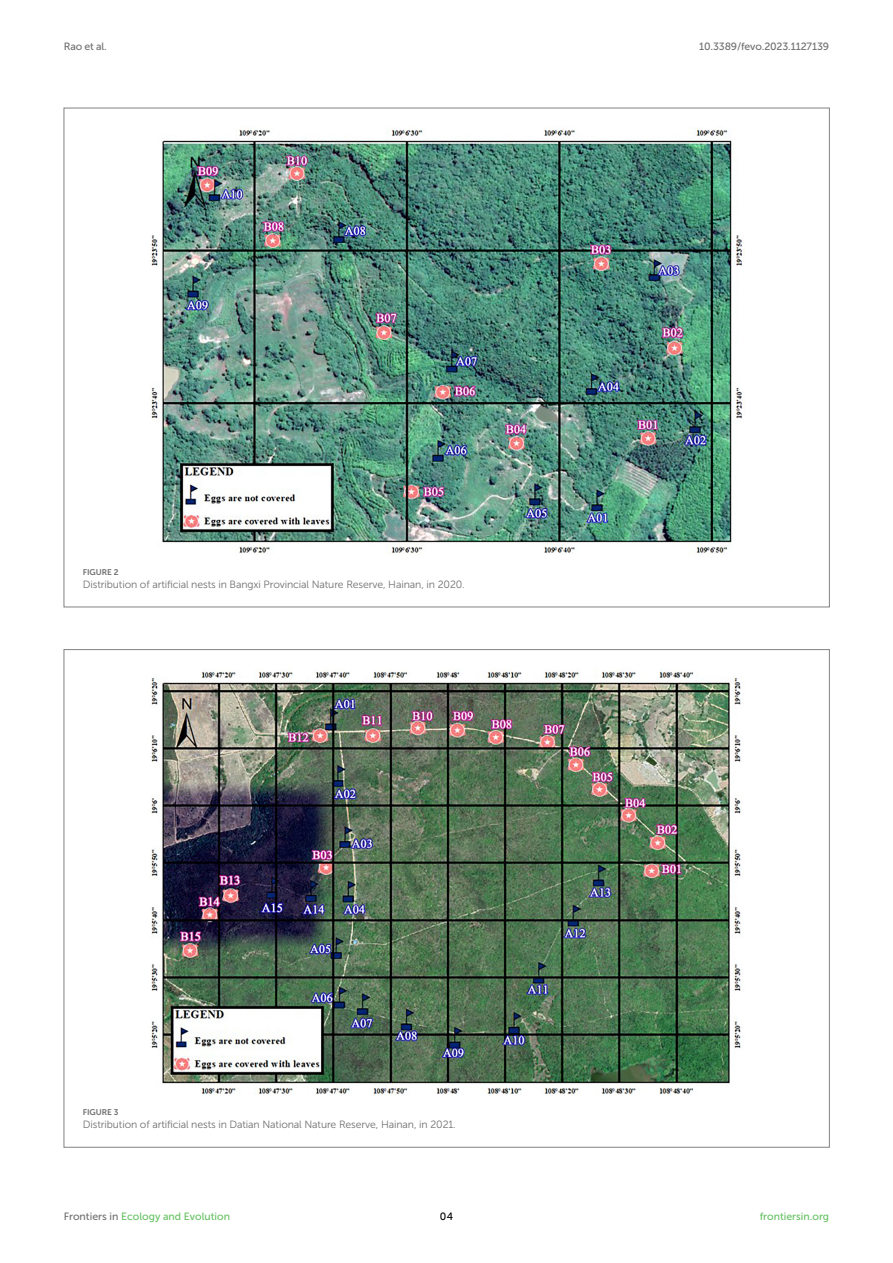
<style>
.page{position:relative;width:893px;height:1263px;background:#fff}
.page>*{position:absolute;margin:0;border:0;box-sizing:border-box;transform-origin:0 0}
.FIG_LEG{font:10.5px "Museo Sans 300";letter-spacing:-.01em;color:#706f70}
.t1{font:10.5px "Museo Sans 500";color:#65c161}
.t2{font:10.5px "Museo Sans 500";letter-spacing:-.015em;color:#706f70}
.t3{font:10.5px "Museo Sans 500";color:#000}
.FIG_HD{font:8.25px "Museo Sans 700";letter-spacing:-.01em;color:#706f70}
.s1{color:#706f70}
</style>
<div class="page">
<img style="left:150px;top:128px;width:594px;height:425px">
<img style="left:150px;top:669px;width:591px;height:426px">
<p class="t2" style="left:64px;top:41px;width:45px">Rao et al.</p>
<p class="t2" style="left:699px;top:41px;width:131px">10.3389/fevo.2023.1127139</p>
<p class="FIG_HD" style="left:83px;top:567px;width:37px">FIGURE 2</p>
<p class="FIG_LEG" style="left:83px;top:579px;width:383px">Distribution of artificial nests in Bangxi Provincial Nature Reserve, Hainan, in 2020.</p>
<p class="FIG_HD" style="left:83px;top:1107px;width:37px">FIGURE 3</p>
<p class="FIG_LEG" style="left:83px;top:1119px;width:374px">Distribution of artificial nests in Datian National Nature Reserve, Hainan, in 2021.</p>
<p class="t1" style="left:64px;top:1211px;width:168px"><span class="s1">Frontiers in</span> Ecology and Evolution</p>
<p class="t3" style="left:440px;top:1211px;width:15px">04</p>
<p class="t1" style="left:760px;top:1211px;width:71px">frontiersin.org</p>
</div>
